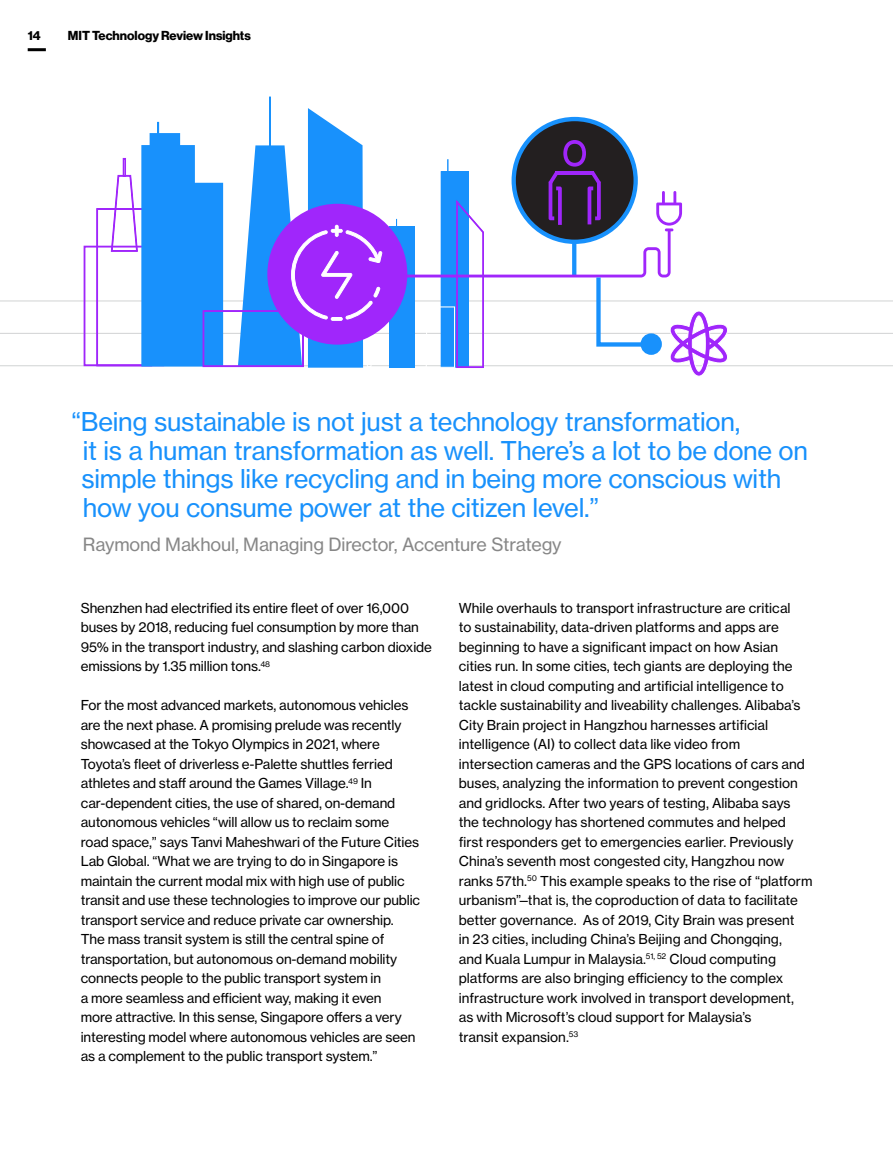
<style>
.page{position:relative;width:893px;height:1149px;background:#fff}
.page>*{position:absolute;margin:0;border:0;box-sizing:border-box;transform-origin:0 0}
.t1{font:25.5px/28.5px "N Haas Grotesk TX Std 55 Rg";letter-spacing:-.01em;color:#1891fc}
.t2{font:18px "N Haas Grotesk TX Std 55 Rg";letter-spacing:-.01em;color:#878787}
.t3{font:13.5px/19.5px "N Haas Grotesk TX Std 55 Rg";letter-spacing:-.01em;color:#000}
.t4{font:12.75px "N Haas Grotesk DS Std 75 Bd";color:#000}
</style>
<div class="page">
<hr style="left:28px;top:48px;width:18px;height:3px;background:#000">
<hr style="left:0;top:300px;width:893px;height:1px;background:#d1d3d4">
<hr style="left:0;top:333px;width:893px;height:1px;background:#d1d3d4">
<hr style="left:0;top:365px;width:893px;height:1px;background:#d1d3d4">
<svg style="left:83px;top:96px;width:647px;height:281px"></svg>
<div style="left:642px;top:335px;width:18px;height:18px;background:#1891fc;border-radius:50%"></div>
<div style="left:640px;top:333px;width:22px;height:22px;border:3px solid #1891fc;border-radius:50%"></div>
<p class="t4" style="left:28px;top:28px;width:15px">14</p>
<p class="t4" style="left:68px;top:28px;width:184px">MIT Technology Review Insights</p>
<h1 class="t1" style="left:82px;top:407px;width:728px;text-indent:-10px">“Being sustainable is not just a technology transformation,<br>it is a human transformation as well. There’s a lot to be done on simple things like recycling and in being more conscious with how you consume power at the citizen level.”</h1>
<h2 class="t2" style="left:83px;top:533px;width:480px">Raymond Makhoul, Managing Director, Accenture Strategy</h2>
<p class="t3" style="left:81px;top:597px;width:353px">Shenzhen had electrified its entire fleet of over 16,000 buses by 2018, reducing fuel consumption by more than 95% in the transport industry, and slashing carbon dioxide emissions by 1.35 million tons.<sup>48</sup></p>
<p class="t3" style="left:81px;top:695px;width:341px">For the most advanced markets, autonomous vehicles are the next phase. A promising prelude was recently showcased at the Tokyo Olympics in 2021, where Toyota’s fleet of driverless e-Palette shuttles ferried athletes and staff around the Games Village.<sup>49</sup> In car-dependent cities, the use of shared, on-demand autonomous vehicles “will allow us to reclaim some road space,” says Tanvi Maheshwari of the Future Cities Lab Global. “What we are trying to do in Singapore is maintain the current modal mix with high use of public transit and use these technologies to improve our public transport service and reduce private car ownership.<br>The mass transit system is still the central spine of transportation, but autonomous on-demand mobility connects people to the public transport system in<br>a more seamless and efficient way, making it even<br>more attractive. In this sense, Singapore offers a very interesting model where autonomous vehicles are seen as a complement to the public transport system.”</p>
<p class="t3" style="left:459px;top:597px;width:355px">While overhauls to transport infrastructure are critical<br>to sustainability, data-driven platforms and apps are beginning to have a significant impact on how Asian cities run. In some cities, tech giants are deploying the latest in cloud computing and artificial intelligence to tackle sustainability and liveability challenges. Alibaba’s City Brain project in Hangzhou harnesses artificial intelligence (AI) to collect data like video from intersection cameras and the GPS locations of cars and buses, analyzing the information to prevent congestion and gridlocks. After two years of testing, Alibaba says the technology has shortened commutes and helped first responders get to emergencies earlier. Previously China’s seventh most congested city, Hangzhou now ranks 57th.<sup>50</sup> This example speaks to the rise of “platform urbanism”—that is, the coproduction of data to facilitate better governance. As of 2019, City Brain was present<br>in 23 cities, including China’s Beijing and Chongqing,<br>and Kuala Lumpur in Malaysia.<sup>51,</sup> <sup>52</sup> Cloud computing platforms are also bringing efficiency to the complex infrastructure work involved in transport development,<br>as with Microsoft’s cloud support for Malaysia’s<br>transit expansion.<sup>53</sup></p>
</div>
